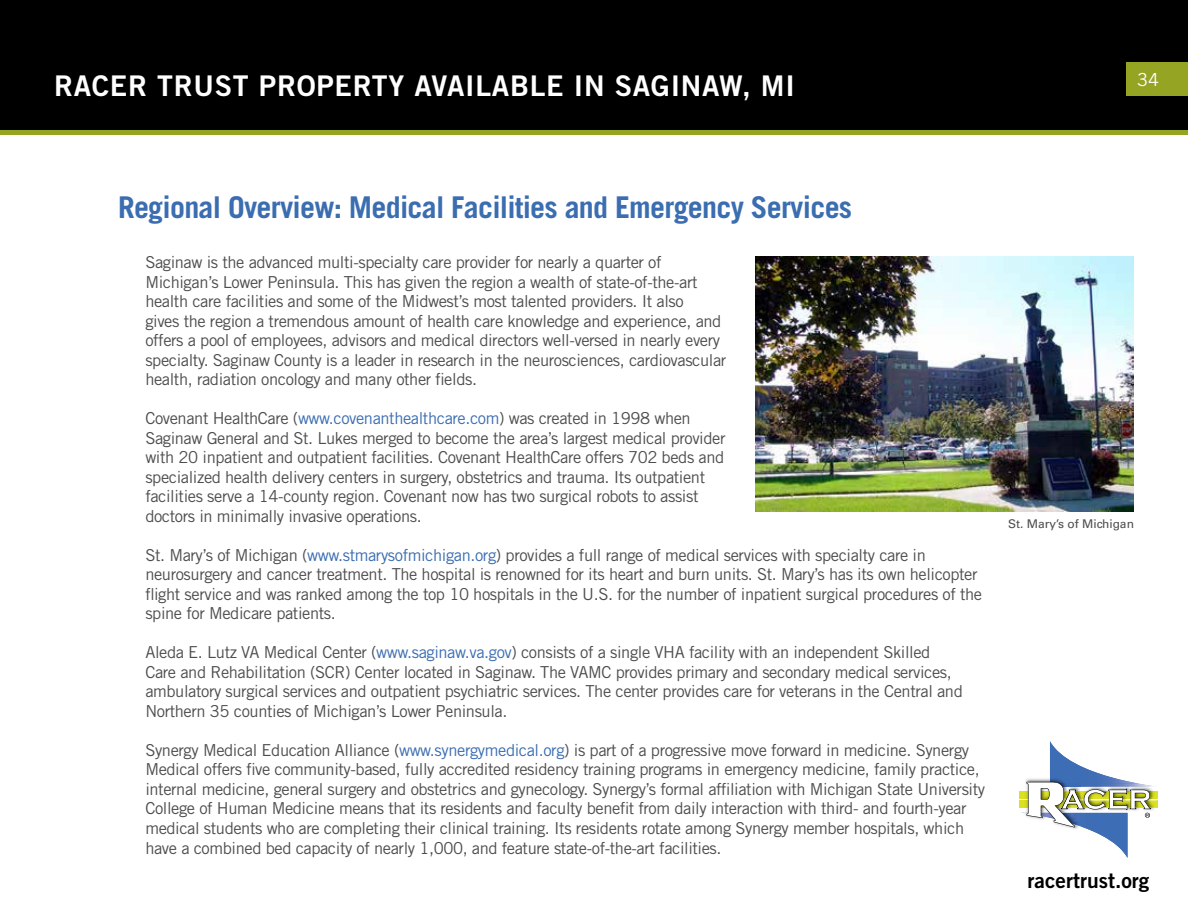
<style>
.page{position:relative;width:1188px;height:918px;background:#fff}
.page>*{position:absolute;margin:0;border:0;box-sizing:border-box;transform-origin:0 0}
.t1{font:700 30px "Trade Gothic LT Std";letter-spacing:-.025em;color:#3b6db1}
.t2{font:28.5px "Trade Gothic LT Std Bd 2";letter-spacing:.025em;color:#fff}
.t3{font:21px "Trade Gothic LT Std Bd 2";color:#000}
.t4{font:18px "Trade Gothic LT Std";color:#fff}
.t5{font:16.5px/19.5px "Trade Gothic LT Std";letter-spacing:-.025em;color:#4d4d4f}
.t6{font:12px "Univers LT Std";color:#4d4d4f}
.s1{color:#3b6db1}
</style>
<div class="page">
<div style="left:1px;top:1px;width:1186px;height:131px;background:#000"></div>
<div style="left:0;top:0;width:1188px;height:133px;border:2px solid #000"></div>
<div style="left:1126px;top:62px;width:62px;height:34px;background:#96a424"></div>
<div style="left:0;top:130px;width:1188px;height:5px;background:#96a424"></div>
<div style="left:1019px;top:791px;width:139px;height:7px;background:#dbe120"></div>
<div style="left:1019px;top:801px;width:139px;height:7px;background:#dbe120"></div>
<svg style="left:1021px;top:741px;width:137px;height:117px"></svg>
<img style="left:755px;top:256px;width:379px;height:255px">
<h2 class="t2" style="left:54px;top:68px;width:742px">RACER TRUST PROPERTY AVAILABLE IN SAGINAW, MI</h2>
<p class="t4" style="left:1137px;top:68px;width:23px">34</p>
<h1 class="t1" style="left:118px;top:189px;width:736px">Regional Overview: Medical Facilities and Emergency Services</h1>
<p class="t5" style="left:145px;top:253px;width:582px">Saginaw is the advanced multi-specialty care provider for nearly a quarter of Michigan’s Lower Peninsula. This has given the region a wealth of state-of-the-art health care facilities and some of the Midwest’s most talented providers. It also<br>gives the region a tremendous amount of health care knowledge and experience, and offers a pool of employees, advisors and medical directors well-versed in nearly every specialty. Saginaw County is a leader in research in the neurosciences, cardiovascular health, radiation oncology and many other fields.</p>
<p class="t5" style="left:145px;top:409px;width:582px">Covenant HealthCare (<span class="s1">www.covenanthealthcare.com</span>) was created in 1998 when Saginaw General and St. Lukes merged to become the area’s largest medical provider with 20 inpatient and outpatient facilities. Covenant HealthCare offers 702 beds and specialized health delivery centers in surgery, obstetrics and trauma. Its outpatient facilities serve a 14-county region. Covenant now has two surgical robots to assist doctors in minimally invasive operations.</p>
<p class="t5" style="left:145px;top:545px;width:838px">St. Mary’s of Michigan (<span class="s1">www.stmarysofmichigan.org</span>) provides a full range of medical services with specialty care in neurosurgery and cancer treatment. The hospital is renowned for its heart and burn units. St. Mary’s has its own helicopter flight service and was ranked among the top 10 hospitals in the U.S. for the number of inpatient surgical procedures of the spine for Medicare patients.</p>
<p class="t5" style="left:145px;top:643px;width:819px">Aleda E. Lutz VA Medical Center (<span class="s1">www.saginaw.va.gov</span>) consists of a single VHA facility with an independent Skilled Care and Rehabilitation (SCR) Center located in Saginaw. The VAMC provides primary and secondary medical services, ambulatory surgical services and outpatient psychiatric services. The center provides care for veterans in the Central and Northern 35 counties of Michigan’s Lower Peninsula.</p>
<p class="t5" style="left:145px;top:740px;width:841px">Synergy Medical Education Alliance (<span class="s1">www.synergymedical.org</span>) is part of a progressive move forward in medicine. Synergy Medical offers five community-based, fully accredited residency training programs in emergency medicine, family practice, internal medicine, general surgery and obstetrics and gynecology. Synergy’s formal affiliation with Michigan State University College of Human Medicine means that its residents and faculty benefit from daily interaction with third- and fourth-year medical students who are completing their clinical training. Its residents rotate among Synergy member hospitals, which have a combined bed capacity of nearly 1,000, and feature state-of-the-art facilities.</p>
<p class="t6" style="left:1008px;top:516px;width:127px">St. Mary’s of Michigan</p>
<p class="t3" style="left:1028px;top:867px;width:123px">racertrust.org</p>
</div>
